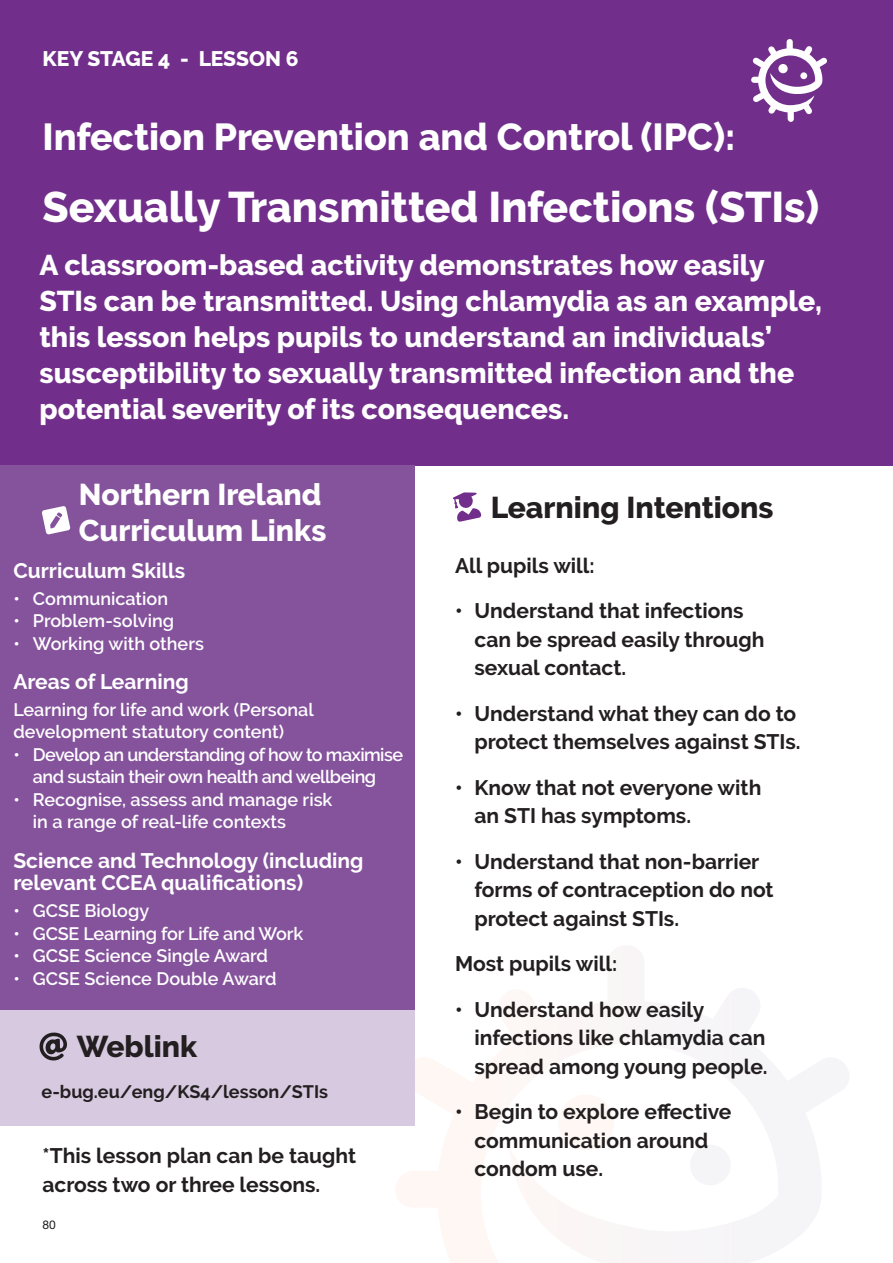
<style>
.page{position:relative;width:893px;height:1263px;background:#fff}
.page>*{position:absolute;margin:0;border:0;box-sizing:border-box;transform-origin:0 0}
._24__Lesson_title_H1{font:800 42.75px "Raleway";color:#fff}
._24__Lesson_title_H1-2{font:800 37.5px "Raleway";color:#fff}
._26__White_heading_H2{font:800 30px/36px "Raleway";color:#fff}
._29__Black_heading_H2{font:800 30px "Raleway";color:#231f20}
._25__Lesson_desc__P{font:800 28.5px/36px "Raleway";color:#fff}
._31__LOs_P{font:700 21px/28.5px "Raleway";color:#231f20}
._27__White_text_link_P{font:700 21px/22.5px "Raleway";color:#fff}
.t1{font:800 21px "Raleway";color:#fff}
._28__White_bullets_P{font:600 18px/22.5px "Raleway";color:#fff}
._28__White_bullets_P-2{font:600 18px/22.5px "Raleway";letter-spacing:-.03em;color:#fff;text-align:center}
._30__Small_text_P{font:700 18px "Raleway";color:#231f20}
.t2{font:12px "Helvetica Neue LT Std";color:#231f20}
</style>
<div class="page">
<svg style="left:396px;top:988px;width:453px;height:275px"></svg>
<svg style="left:558px;top:1094px;width:56px;height:56px"></svg>
<div style="left:690px;top:1144px;width:41px;height:41px;background:#f5f4f7;border-radius:50%"></div>
<div style="left:0;top:0;width:893px;height:466px;background:#712f8b"></div>
<div style="left:0;top:466px;width:415px;height:544px;background:#85539c"></div>
<svg style="left:42px;top:506px;width:28px;height:29px"></svg>
<svg style="left:452px;top:492px;width:29px;height:30px"></svg>
<div style="left:0;top:1010px;width:415px;height:116px;background:#d6c9e0"></div>
<svg style="left:39px;top:1032px;width:28px;height:29px"></svg>
<svg style="left:751px;top:39px;width:76px;height:83px"></svg>
<div style="left:800px;top:72px;width:7px;height:7px;background:#fff;border-radius:50%"></div>
<p class="t1" style="left:43px;top:47px;width:258px">KEY STAGE 4 - LESSON 6</p>
<h1 class="_24__Lesson_title_H1-2" style="left:43px;top:115px;width:694px">Infection Prevention and Control (IPC):</h1>
<h1 class="_24__Lesson_title_H1" style="left:43px;top:183px;width:778px">Sexually Transmitted Infections (STIs)</h1>
<p class="_25__Lesson_desc__P" style="left:40px;top:247px;width:784px">A classroom-based activity demonstrates how easily STIs can be transmitted. Using chlamydia as an example, this lesson helps pupils to understand an individuals’ susceptibility to sexually transmitted infection and the potential severity of its consequences.</p>
<h2 class="_26__White_heading_H2" style="left:79px;top:476px;width:249px">Northern Ireland<br>Curriculum Links</h2>
<p class="_27__White_text_link_P" style="left:13px;top:559px;width:173px">Curriculum Skills</p>
<p class="_28__White_bullets_P" style="left:13px;top:587px;width:156px">• Communication</p>
<p class="_28__White_bullets_P" style="left:13px;top:609px;width:162px">• Problem-solving</p>
<p class="_28__White_bullets_P" style="left:13px;top:632px;width:192px">• Working with others</p>
<p class="_27__White_text_link_P" style="left:13px;top:671px;width:177px">Areas of Learning</p>
<p class="_28__White_bullets_P" style="left:13px;top:698px;width:302px">Learning for life and work (Personal development statutory content)</p>
<p class="_28__White_bullets_P-2" style="left:13px;top:743px;width:391px">• Develop an understanding of how to maximise and sustain their own health and wellbeing</p>
<p class="_28__White_bullets_P" style="left:33px;top:788px;width:301px;text-indent:-19px">• Recognise, assess and manage risk in a range of real-life contexts</p>
<p class="_27__White_text_link_P" style="left:13px;top:849px;width:352px">Science and Technology (including relevant CCEA qualifications)</p>
<p class="_28__White_bullets_P" style="left:13px;top:900px;width:137px">• GCSE Biology</p>
<p class="_28__White_bullets_P" style="left:13px;top:922px;width:291px">• GCSE Learning for Life and Work</p>
<p class="_28__White_bullets_P" style="left:13px;top:945px;width:256px">• GCSE Science Single Award</p>
<p class="_28__White_bullets_P" style="left:13px;top:967px;width:265px">• GCSE Science Double Award</p>
<h2 class="_29__Black_heading_H2" style="left:77px;top:1030px;width:122px">Weblink</h2>
<p class="_30__Small_text_P" style="left:42px;top:1081px;width:288px">e-bug.eu/eng/KS4/lesson/STIs</p>
<p class="_31__LOs_P" style="left:43px;top:1141px;width:315px">*This lesson plan can be taught across two or three lessons.</p>
<p class="t2" style="left:43px;top:1217px;width:15px">80</p>
<h3 class="_29__Black_heading_H2" style="left:491px;top:490px;width:284px">Learning Intentions</h3>
<p class="_31__LOs_P" style="left:455px;top:551px;width:141px">All pupils will:</p>
<p class="_31__LOs_P" style="left:474px;top:597px;width:292px;text-indent:-20px">• Understand that infections can be spread easily through sexual contact.</p>
<p class="_31__LOs_P" style="left:455px;top:699px;width:347px;text-align:right">• Understand what they can do to protect themselves against STIs.</p>
<p class="_31__LOs_P" style="left:474px;top:773px;width:288px;text-indent:-20px">• Know that not everyone with an STI has symptoms.</p>
<p class="_31__LOs_P" style="left:474px;top:847px;width:301px;text-indent:-20px">• Understand that non-barrier forms of contraception do not protect against STIs.</p>
<p class="_31__LOs_P" style="left:455px;top:950px;width:164px">Most pupils will:</p>
<p class="_31__LOs_P" style="left:474px;top:995px;width:295px;text-indent:-20px">• Understand how easily infections like chlamydia can spread among young people.</p>
<p class="_31__LOs_P" style="left:474px;top:1098px;width:259px;text-indent:-20px">• Begin to explore effective communication around condom use.</p>
</div>
